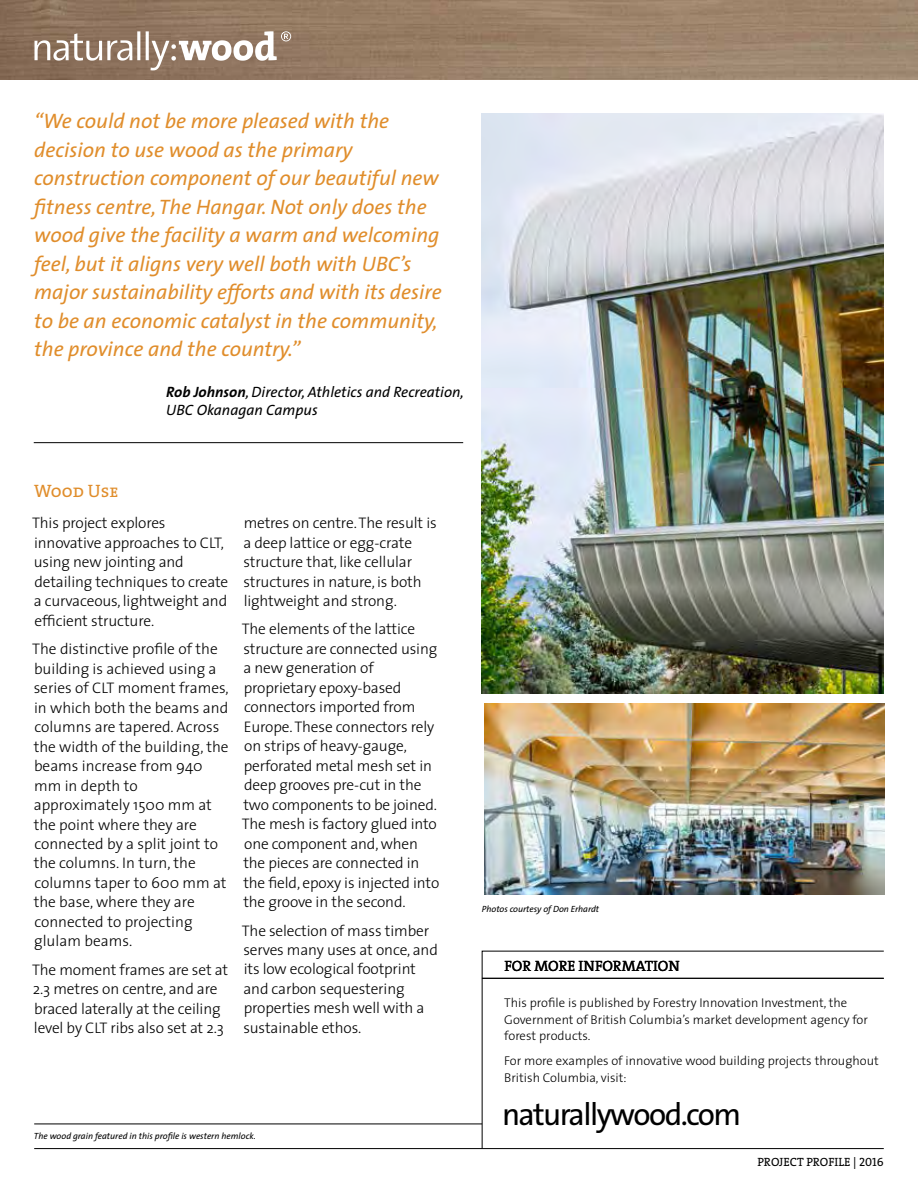
<style>
.page{position:relative;width:918px;height:1188px;background:#fff}
.page>*{position:absolute;margin:0;border:0;box-sizing:border-box;transform-origin:0 0}
.t1{font:31.5px "The Sans";letter-spacing:-.05em;color:#000}
.t2{font:italic 21px/28.5px "The Sans";color:#e08d2b}
.t3{font:18px "The Serif Caps";color:#e08d2b}
.t4{font:300 15.3px/19.5px "The Sans";letter-spacing:-.01em;color:#000}
.t5{font:italic 15px/18px "The Sans";color:#000}
.t6{font:15px "The Serif Caps";letter-spacing:-.005em;color:#000}
.t7{font:300 12.75px/16.5px "The Sans";color:#000}
.t8{font:12px "The Serif Caps";color:#000}
.t9{font:italic 9px "The Sans";color:#000}
.s1{font-weight:700}
</style>
<div class="page">
<img style="left:0;top:0;width:918px;height:79px">
<img style="left:482px;top:113px;width:402px;height:580px">
<hr style="left:34px;top:442px;width:429px;height:1px;background:#000">
<img style="left:485px;top:704px;width:400px;height:191px">
<svg style="left:34px;top:31px;width:257px;height:39px"></svg>
<svg style="left:482px;top:951px;width:402px;height:197px"></svg>
<hr style="left:482px;top:978px;width:402px;height:1px;background:#000">
<hr style="left:34px;top:1148px;width:850px;height:1px;background:#000">
<hr style="left:34px;top:1124px;width:448px;height:1px;background:#000">
<p class="t2" style="left:34px;top:106px;width:409px">“We could not be more pleased with the decision to use wood as the primary construction component of our beautiful new fitness centre, The Hangar. Not only does the wood give the facility a warm and welcoming feel, but it aligns very well both with UBC’s major sustainability efforts and with its desire to be an economic catalyst in the community, the province and the country.”</p>
<p class="t5" style="left:166px;top:382px;width:299px"><span class="s1">Rob Johnson</span>, Director, Athletics and Recreation,<br>UBC Okanagan Campus</p>
<p class="t3" style="left:34px;top:476px;width:86px">Wood Use</p>
<p class="t4" style="left:32px;top:513px;width:198px">This project explores innovative approaches to CLT, using new jointing and detailing techniques to create a curvaceous, lightweight and efficient structure.</p>
<p class="t4" style="left:32px;top:639px;width:198px">The distinctive profile of the building is achieved using a series of CLT moment frames, in which both the beams and columns are tapered. Across the width of the building, the beams increase from 940 mm in depth to approximately 1500 mm at the point where they are connected by a split joint to the columns. In turn, the columns taper to 600 mm at the base, where they are connected to projecting glulam beams.</p>
<p class="t4" style="left:32px;top:959px;width:198px">The moment frames are set at<br>2.3 metres on centre, and are braced laterally at the ceiling level by CLT ribs also set at 2.3</p>
<p class="t4" style="left:243px;top:513px;width:195px">metres on centre. The result is a deep lattice or egg-crate structure that, like cellular structures in nature, is both lightweight and strong.</p>
<p class="t4" style="left:242px;top:619px;width:199px">The elements of the lattice structure are connected using a new generation of proprietary epoxy-based connectors imported from<br>Europe. These connectors rely on strips of heavy-gauge, perforated metal mesh set in deep grooves pre-cut in the two components to be joined.<br>The mesh is factory glued into one component and, when the pieces are connected in the field, epoxy is injected into the groove in the second.</p>
<p class="t4" style="left:242px;top:920px;width:198px">The selection of mass timber serves many uses at once, and its low ecological footprint and carbon sequestering properties mesh well with a sustainable ethos.</p>
<p class="t9" style="left:34px;top:1129px;width:223px">The wood grain featured in this profile is western hemlock.</p>
<p class="t9" style="left:482px;top:902px;width:119px">Photos courtesy of Don Erhardt</p>
<p class="t6" style="left:505px;top:954px;width:177px">FOR MORE INFORMATION</p>
<p class="t7" style="left:504px;top:994px;width:365px">This profile is published by Forestry Innovation Investment, the<br>Government of British Columbia’s market development agency for forest products.</p>
<p class="t7" style="left:504px;top:1052px;width:376px">For more examples of innovative wood building projects throughout<br>British Columbia, visit:</p>
<h1 class="t1" style="left:502px;top:1088px;width:241px">naturallywood.com</h1>
<p class="t8" style="left:758px;top:1152px;width:128px">PROJECT PROFILE | 2016</p>
</div>
